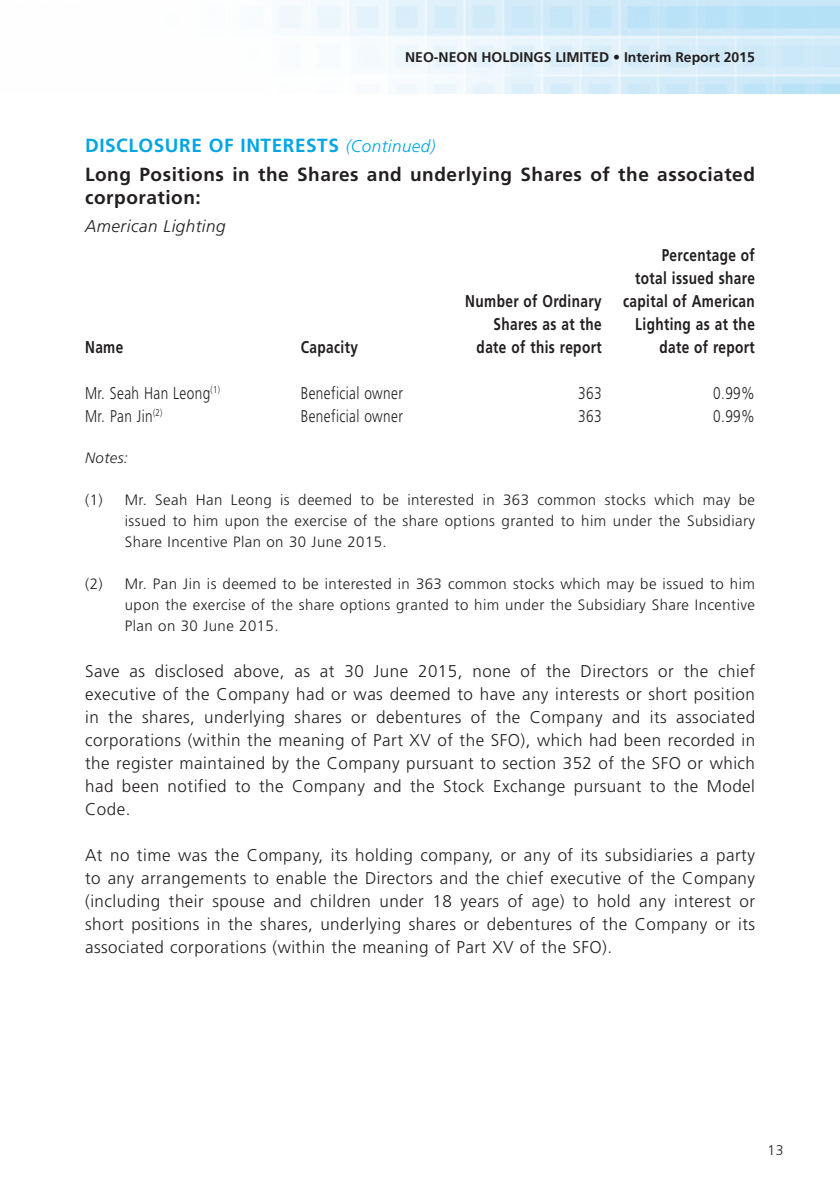
<style>
.page{position:relative;width:840px;height:1191px;background:#fff}
.page>*{position:absolute;margin:0;border:0;box-sizing:border-box;transform-origin:0 0}
.t1{font:700 19px/28.6px "Frutiger LT Std";letter-spacing:.03em;color:#231f20}
.t2{font:300 17px/23px "Frutiger LT Std";letter-spacing:.03em;color:#231f20;text-align:justify}
.t3{font:700 17px/23px "Frutiger LT Std";letter-spacing:.03em;color:#231f20;text-align:right;scale:.8 1}
.t4{font:300 17px "Frutiger LT Std";letter-spacing:.03em;color:#231f20;scale:.8 1}
.t5{font:italic 300 17px "Frutiger LT Std";letter-spacing:.03em;color:#231f20}
.t6{font:300 15px/21px "Frutiger LT Std";letter-spacing:.03em;color:#231f20;text-align:justify}
.t7{font:italic 300 15px "Frutiger LT Std";letter-spacing:.03em;color:#231f20}
.t8{font:700 14px "Frutiger LT Std";color:#231f20}
.t9{font:300 14px "Frutiger LT Std";color:#231f20}
.s1{color:#00a5e3}
.s2{font-weight:300;font-style:italic;font-size:17px;color:#00a5e3}
</style>
<div class="page">
<img style="left:278px;top:0;width:561px;height:93px">
<p class="t8" style="left:405px;top:49px;width:351px">NEO-NEON HOLDINGS LIMITED • Interim Report 2015</p>
<p class="t1" style="left:85px;top:131px;width:671px"><span class="s1">DISCLOSURE OF INTERESTS</span> <span class="s2">(Continued)<br></span>Long Positions in the Shares and underlying Shares of the associated</p>
<p class="t1" style="left:85px;top:183px;width:117px">corporation:</p>
<p class="t5" style="left:85px;top:217px;width:142px">American Lighting</p>
<p class="t3" style="left:85px;top:336px;width:49px">Name</p>
<p class="t3" style="left:300px;top:336px;width:73px">Capacity</p>
<p class="t3" style="left:465px;top:290px;width:172px">Number of Ordinary<br>Shares as at the date of this report</p>
<p class="t3" style="left:623px;top:244px;width:166px">Percentage of<br>total issued share capital of American<br>Lighting as at the date of report</p>
<p class="t4" style="left:85px;top:383px;width:170px">Mr. Seah Han Leong<sup>(1)</sup></p>
<p class="t4" style="left:300px;top:383px;width:129px">Beneficial owner</p>
<p class="t4" style="left:578px;top:383px;width:31px">363</p>
<p class="t4" style="left:712px;top:383px;width:53px">0.99%</p>
<p class="t4" style="left:85px;top:406px;width:98px">Mr. Pan Jin<sup>(2)</sup></p>
<p class="t4" style="left:300px;top:406px;width:129px">Beneficial owner</p>
<p class="t4" style="left:578px;top:406px;width:31px">363</p>
<p class="t4" style="left:712px;top:406px;width:53px">0.99%</p>
<p class="t7" style="left:85px;top:449px;width:44px">Notes:</p>
<p class="t6" style="left:125px;top:489px;width:631px;text-indent:-40px">(1) Mr. Seah Han Leong is deemed to be interested in 363 common stocks which may be issued to him upon the exercise of the share options granted to him under the Subsidiary Share Incentive Plan on 30 June 2015.</p>
<p class="t6" style="left:125px;top:573px;width:631px;text-indent:-40px">(2) Mr. Pan Jin is deemed to be interested in 363 common stocks which may be issued to him upon the exercise of the share options granted to him under the Subsidiary Share Incentive Plan on 30 June 2015.</p>
<p class="t2" style="left:85px;top:660px;width:671px">Save as disclosed above, as at 30 June 2015, none of the Directors or the chief executive of the Company had or was deemed to have any interests or short position in the shares, underlying shares or debentures of the Company and its associated corporations (within the meaning of Part XV of the SFO), which had been recorded in the register maintained by the Company pursuant to section 352 of the SFO or which had been notified to the Company and the Stock Exchange pursuant to the Model Code.</p>
<p class="t2" style="left:85px;top:844px;width:671px">At no time was the Company, its holding company, or any of its subsidiaries a party to any arrangements to enable the Directors and the chief executive of the Company (including their spouse and children under 18 years of age) to hold any interest or short positions in the shares, underlying shares or debentures of the Company or its associated corporations (within the meaning of Part XV of the SFO).</p>
<p class="t9" style="left:767px;top:1142px;width:17px">13</p>
</div>
